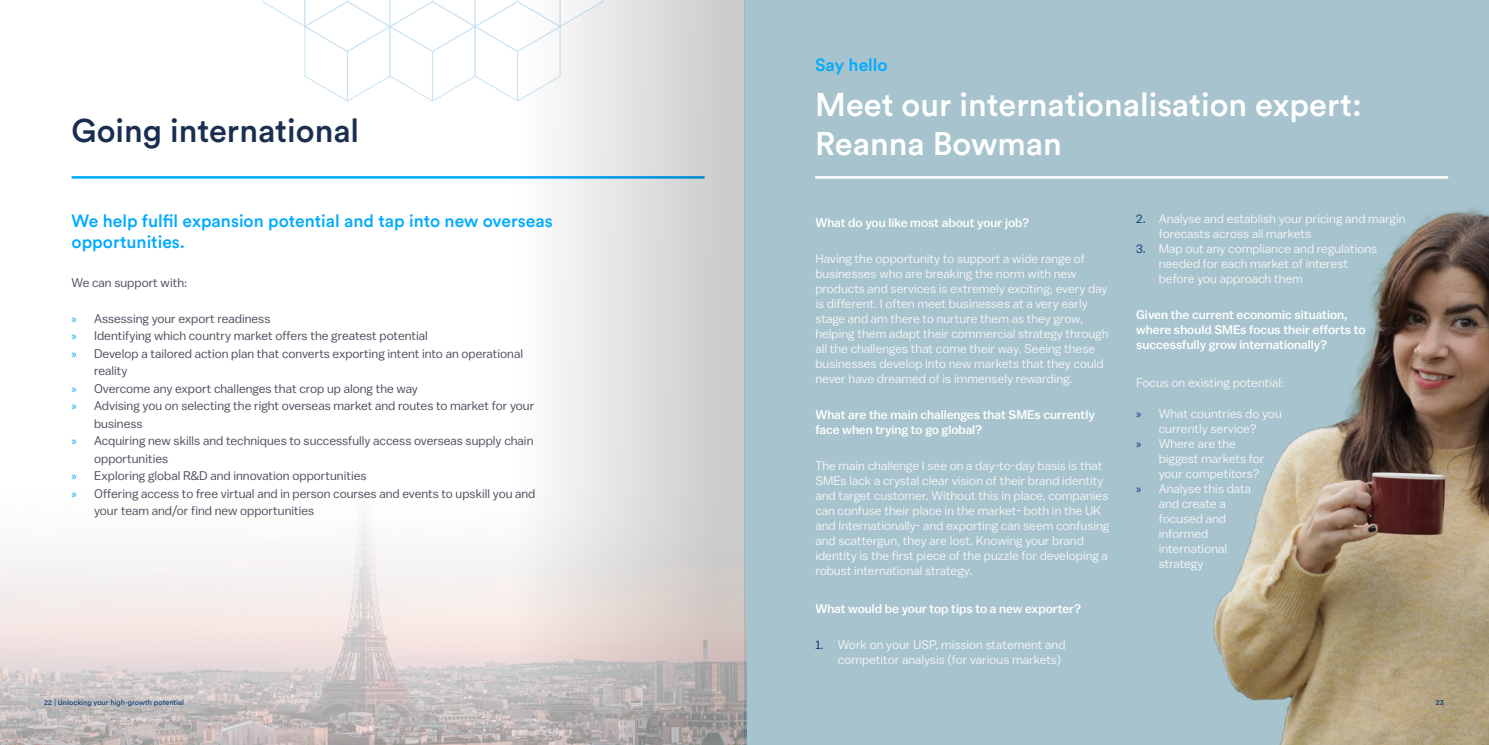
<style>
.page{position:relative;width:1489px;height:745px;background:#fff}
.page>*{position:absolute;margin:0;border:0;box-sizing:border-box;transform-origin:0 0}
.t1{font:500 32.5px/39px "Circular Std";color:#fff}
.t2{font:500 32.5px "Circular Std";color:#1a2e50}
.t3{font:500 17.5px/21px "Circular Std";color:#0af}
.t4{font:500 17.5px "Circular Std";color:#00abff}
.t5{font:12.5px/15px "Balto";color:#f5f5f5}
.t6{font:12.5px "Balto";color:#4d4e5e}
.t7{font:500 12.5px/15px "Balto";color:#fff}
.t8{font:7.5px "Circular Std";color:#093875}
.s1{font-size:15px;color:#fff}
.s2{font-family:"Myriad Pro";color:#00a8e7}
.s3{color:#093875}
.s4{font-family:"Myriad Pro";color:#093875}
</style>
<div class="page">
<div style="left:744px;top:0;width:744px;height:744px;background:#a6c3ce"></div>
<hr style="left:72px;top:176px;width:632px;height:2px;background:#0af">
<div style="left:496px;top:0;width:248px;height:744px;background:linear-gradient(to right,#fff,#c8c8c9)"></div>
<hr style="left:815px;top:176px;width:632px;height:2px;background:#fff">
<img style="left:1144px;top:166px;width:344px;height:578px">
<img style="left:0;top:458px;width:746px;height:286px">
<svg style="left:262px;top:0;width:340px;height:101px"></svg>
<h1 class="t2" style="left:72px;top:110px;width:289px">Going international</h1>
<h2 class="t3" style="left:72px;top:210px;width:482px">We help fulfil expansion potential and tap into new overseas opportunities.</h2>
<p class="t6" style="left:72px;top:275px;width:128px">We can support with: <span class="s1">c</span></p>
<p class="t6" style="left:72px;top:310px;width:200px"><span class="s2">»</span> Assessing your export readiness</p>
<p class="t6" style="left:72px;top:328px;width:358px"><span class="s2">»</span> Identifying which country market offers the greatest potential</p>
<p class="t6" style="left:72px;top:345px;width:453px"><span class="s2">»</span> Develop a tailored action plan that converts exporting intent into an operational</p>
<p class="t6" style="left:94px;top:363px;width:35px">reality</p>
<p class="t6" style="left:72px;top:380px;width:348px"><span class="s2">»</span> Overcome any export challenges that crop up along the way</p>
<p class="t6" style="left:72px;top:398px;width:464px"><span class="s2">»</span> Advising you on selecting the right overseas market and routes to market for your</p>
<p class="t6" style="left:94px;top:415px;width:50px">business</p>
<p class="t6" style="left:72px;top:433px;width:463px"><span class="s2">»</span> Acquiring new skills and techniques to successfully access overseas supply chain</p>
<p class="t6" style="left:94px;top:450px;width:76px">opportunities</p>
<p class="t6" style="left:72px;top:468px;width:296px"><span class="s2">»</span> Exploring global R&amp;D and innovation opportunities</p>
<p class="t6" style="left:72px;top:485px;width:465px"><span class="s2">»</span> Offering access to free virtual and in person courses and events to upskill you and</p>
<p class="t6" style="left:94px;top:503px;width:222px">your team and/or find new opportunities</p>
<h2 class="t4" style="left:815px;top:54px;width:74px">Say hello</h2>
<h1 class="t1" style="left:815px;top:84px;width:548px">Meet our internationalisation expert:<br>Reanna Bowman</h1>
<p class="t7" style="left:815px;top:215px;width:215px">What do you like most about your job?</p>
<p class="t5" style="left:815px;top:251px;width:294px">Having the opportunity to support a wide range of businesses who are breaking the norm with new products and services is extremely exciting; every day is different. I often meet businesses at a very early stage and am there to nurture them as they grow, helping them adapt their commercial strategy through all the challenges that come their way. Seeing these businesses develop into new markets that they could never have dreamed of is immensely rewarding.</p>
<p class="t7" style="left:815px;top:407px;width:281px">What are the main challenges that SMEs currently face when trying to go global?</p>
<p class="t5" style="left:815px;top:458px;width:295px">The main challenge I see on a day-to-day basis is that SMEs lack a crystal clear vision of their brand identity and target customer. Without this in place, companies can confuse their place in the market- both in the UK and Internationally- and exporting can seem confusing and scattergun, they are lost. Knowing your brand identity is the first piece of the puzzle for developing a robust international strategy.</p>
<p class="t7" style="left:815px;top:600px;width:267px">What would be your top tips to a new exporter?</p>
<p class="t5" style="left:837px;top:636px;width:229px;text-indent:-22px"><span class="s3">1.</span> Work on your USP, mission statement and competitor analysis (for various markets)</p>
<p class="t5" style="left:1158px;top:211px;width:248px;text-indent:-22px"><span class="s3">2.</span> Analyse and establish your pricing and margin forecasts across all markets</p>
<p class="t5" style="left:1158px;top:241px;width:220px;text-indent:-22px"><span class="s3">3.</span> Map out any compliance and regulations needed for each market of interest before you approach them</p>
<p class="t7" style="left:1136px;top:307px;width:231px">Given the current economic situation, where should SMEs focus their efforts to successfully grow internationally?</p>
<p class="t5" style="left:1136px;top:374px;width:150px">Focus on existing potential:</p>
<p class="t5" style="left:1136px;top:406px;width:147px"><span class="s4">»</span> What countries do you</p>
<p class="t5" style="left:1158px;top:421px;width:99px">currently service?</p>
<p class="t5" style="left:1136px;top:436px;width:101px"><span class="s4">»</span> Where are the</p>
<p class="t5" style="left:1158px;top:451px;width:107px">biggest markets for</p>
<p class="t5" style="left:1158px;top:466px;width:102px">your competitors?</p>
<p class="t5" style="left:1136px;top:481px;width:116px"><span class="s4">»</span> Analyse this data</p>
<p class="t5" style="left:1158px;top:496px;width:68px">and create a</p>
<p class="t5" style="left:1158px;top:511px;width:69px">focused and</p>
<p class="t5" style="left:1158px;top:526px;width:51px">informed</p>
<p class="t5" style="left:1158px;top:541px;width:70px">international</p>
<p class="t5" style="left:1158px;top:556px;width:46px">strategy</p>
<p class="t8" style="left:44px;top:697px;width:141px">22 | Unlocking your high-growth potential</p>
<p class="t8" style="left:1435px;top:697px;width:10px">23</p>
</div>
